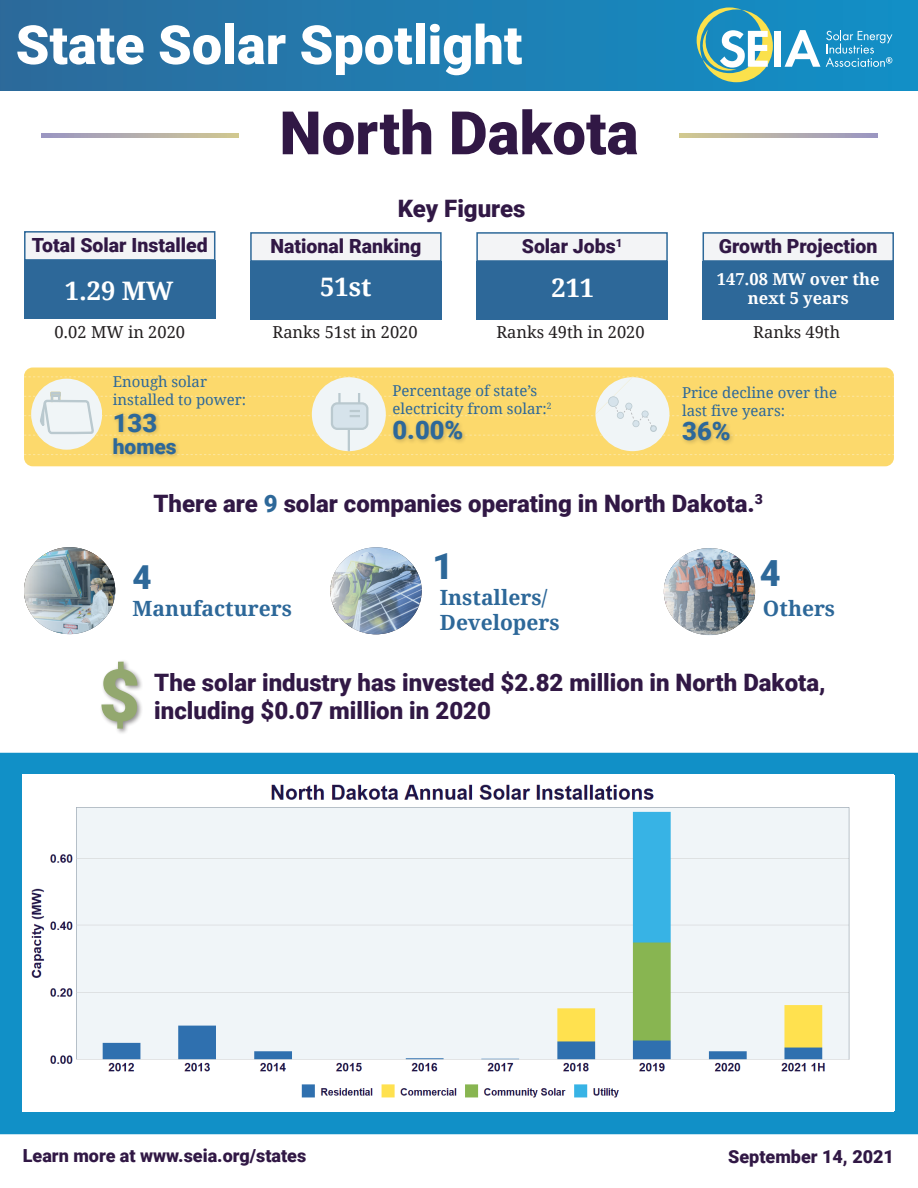
<style>
.page{position:relative;width:918px;height:1188px;background:#fff}
.page>*{position:absolute;margin:0;border:0;box-sizing:border-box;transform-origin:0 0}
.t1{font:900 72px "Roboto";color:#93a86f}
.t2{font:900 60px "Roboto";color:#311845}
.t3{font:900 54px "Roboto";color:#fff}
.t4{font:900 36px "Roboto";color:#2d6899}
.t5{font:900 33px "Roboto";color:#2d6899}
.t6{font:700 25.5px "Droid Serif";color:#fff}
.t7{font:900 25.5px "Roboto";color:#2d6899}
.t8{font:900 24px/28.8px "Roboto";color:#311845}
.t9{font:700 21px/25.2px "Droid Serif";color:#2d6899}
.t10{font:900 21px "Roboto";color:#2d6899}
.t11{font:900 19.5px "Roboto";color:#311845}
.t12{font:900 18px "Roboto";color:#311845}
.t13{font:16.5px "Droid Serif";color:#231f20}
.t14{font:700 16.5px/19.8px "Droid Serif";color:#fff;text-align:center}
.t15{font:15px/18px "Droid Serif";color:#2d6899}
.s1{color:#2d6899}
</style>
<div class="page">
<img style="left:664px;top:548px;width:91px;height:87px">
<img style="left:333px;top:547px;width:89px;height:87px">
<img style="left:24px;top:547px;width:91px;height:87px">
<div style="left:0;top:753px;width:918px;height:381px;background:#1190c7"></div>
<div style="left:0;top:0;width:918px;height:91px;background:linear-gradient(to right,#2d6a9b,#1191c8)"></div>
<svg style="left:41px;top:134px;width:198px;height:4px"></svg>
<svg style="left:679px;top:134px;width:198px;height:4px"></svg>
<div style="left:24px;top:260px;width:191px;height:58px;background:#2d6899"></div>
<div style="left:24px;top:231px;width:191px;height:30px;background:#f3f4f6;border:2px solid #2d6899"></div>
<div style="left:250px;top:261px;width:192px;height:59px;background:#2d6899"></div>
<div style="left:250px;top:232px;width:192px;height:30px;background:#f3f4f6;border:2px solid #2d6899"></div>
<div style="left:476px;top:261px;width:192px;height:59px;background:#2d6899"></div>
<div style="left:476px;top:232px;width:192px;height:30px;background:#f3f4f6;border:2px solid #2d6899"></div>
<div style="left:703px;top:261px;width:191px;height:59px;background:#2d6899"></div>
<div style="left:703px;top:232px;width:191px;height:30px;background:#f3f4f6;border:2px solid #2d6899"></div>
<div style="left:24px;top:368px;width:870px;height:98px;background:#fcd96c;border-radius:9px"></div>
<svg style="left:24px;top:376px;width:870px;height:79px"></svg>
<div style="left:99px;top:659px;width:45px;height:77px;background:#231f20;opacity:.5"></div>
<svg style="left:697px;top:7px;width:76px;height:75px;background:#72b1ae"></svg>
<div style="left:774px;top:31px;width:7px;height:36px;background:#fff"></div>
<svg style="left:785px;top:30px;width:35px;height:37px"></svg>
<svg style="left:826px;top:30px;width:66px;height:37px;background:#3ea1ce"></svg>
<img style="left:24px;top:547px;width:91px;height:87px;border-radius:50%">
<img style="left:330px;top:547px;width:92px;height:87px;border-radius:50%">
<img style="left:664px;top:548px;width:91px;height:87px;border-radius:50%">
<img style="left:23px;top:775px;width:871px;height:335px">
<div style="left:390px;top:418px;width:78px;height:27px;background:#231f20;opacity:.25"></div>
<div style="left:680px;top:419px;width:55px;height:27px;background:#231f20;opacity:.25"></div>
<div style="left:112px;top:410px;width:50px;height:27px;background:#231f20;opacity:.25"></div>
<div style="left:110px;top:435px;width:72px;height:25px;background:#231f20;opacity:.25"></div>
<h3 class="t3" style="left:16px;top:7px;width:508px">State Solar Spotlight</h3>
<h2 class="t2" style="left:279px;top:91px;width:360px">North Dakota</h2>
<p class="t8" style="left:398px;top:193px;width:129px">Key Figures</p>
<p class="t11" style="left:32px;top:232px;width:177px">Total Solar Installed</p>
<p class="t11" style="left:270px;top:233px;width:152px">National Ranking</p>
<p class="t11" style="left:522px;top:233px;width:102px">Solar Jobs<sup>1</sup></p>
<p class="t11" style="left:719px;top:233px;width:160px">Growth Projection</p>
<p class="t6" style="left:65px;top:276px;width:110px">1.29 MW</p>
<p class="t6" style="left:320px;top:272px;width:53px">51st</p>
<p class="t6" style="left:551px;top:273px;width:44px">211</p>
<p class="t14" style="left:717px;top:269px;width:164px">147.08 MW over the next 5 years</p>
<p class="t13" style="left:54px;top:323px;width:132px">0.02 MW in 2020</p>
<p class="t13" style="left:273px;top:323px;width:147px">Ranks 51st in 2020</p>
<p class="t13" style="left:496px;top:323px;width:150px">Ranks 49th in 2020</p>
<p class="t13" style="left:753px;top:323px;width:88px">Ranks 49th</p>
<p class="t15" style="left:113px;top:373px;width:135px">Enough solar installed to power:</p>
<p class="t15" style="left:393px;top:382px;width:161px">Percentage of state’s electricity from solar:<sup>2</sup></p>
<p class="t15" style="left:682px;top:384px;width:157px">Price decline over the last five years:</p>
<p class="t7" style="left:113px;top:405px;width:46px">133</p>
<p class="t10" style="left:113px;top:432px;width:65px">homes</p>
<p class="t7" style="left:393px;top:412px;width:72px">0.00%</p>
<p class="t7" style="left:682px;top:413px;width:50px">36%</p>
<p class="t8" style="left:154px;top:488px;width:611px">There are <span class="s1">9</span> solar companies operating in North Dakota.<sup>3</sup></p>
<h3 class="t4" style="left:433px;top:541px;width:22px">1</h3>
<h3 class="t4" style="left:760px;top:548px;width:22px">4</h3>
<h3 class="t5" style="left:132px;top:554px;width:21px">4</h3>
<p class="t9" style="left:132px;top:597px;width:161px">Manufacturers</p>
<p class="t9" style="left:440px;top:585px;width:121px">Installers/<br>Developers</p>
<p class="t9" style="left:763px;top:597px;width:74px">Others</p>
<h1 class="t1" style="left:99px;top:645px;width:43px">$</h1>
<p class="t8" style="left:154px;top:667px;width:673px">The solar industry has invested $2.82 million in North Dakota, including $0.07 million in 2020</p>
<p class="t12" style="left:23px;top:1142px;width:285px">Learn more at www.seia.org/states</p>
<p class="t12" style="left:728px;top:1144px;width:167px">September 14, 2021</p>
</div>
